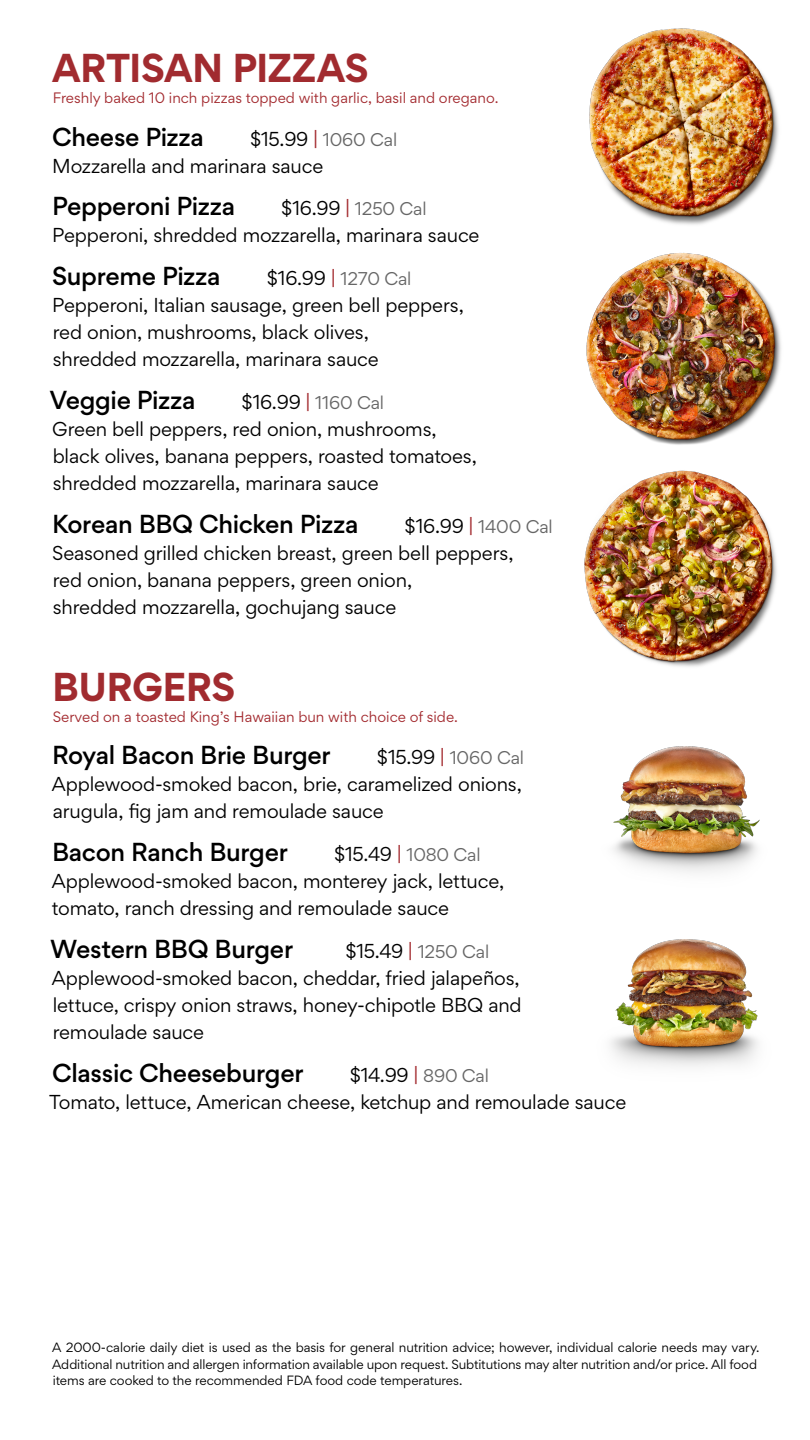
<style>
.page{position:relative;width:810px;height:1440px;background:#fff}
.page>*{position:absolute;margin:0;border:0;box-sizing:border-box;transform-origin:0 0}
.t1{font:700 36px "Gordita";letter-spacing:-.015em;color:#a12b2f}
.t2{font:500 23.25px "Gordita";letter-spacing:-.015em;color:#000}
.t3{font:18px/27px "Gordita";letter-spacing:-.01em;color:#000}
.t4{font:16.5px "Gordita";letter-spacing:-.01em;color:#666}
.t5{font:13.5px "Gordita";color:#a32a2f}
.t6{font:12px/16.5px "Gordita";letter-spacing:-.005em;color:#000}
.s1{font-size:18px;color:#000}
.s2{font-size:18px;color:#a32a2f}
.s3{color:#a32a2f}
.s4{font-size:16.5px;color:#666}
</style>
<div class="page">
<img style="left:610px;top:939px;width:148px;height:128px">
<img style="left:613px;top:747px;width:147px;height:126px">
<img style="left:589px;top:28px;width:190px;height:197px">
<img style="left:586px;top:252px;width:195px;height:193px">
<img style="left:584px;top:470px;width:193px;height:197px">
<h1 class="t1" style="left:52px;top:39px;width:318px">ARTISAN PIZZAS</h1>
<p class="t5" style="left:53px;top:88px;width:447px">Freshly baked 10 inch pizzas topped with garlic, basil and oregano.</p>
<p class="t2" style="left:52px;top:119px;width:153px">Cheese Pizza</p>
<p class="t4" style="left:250px;top:127px;width:149px"><span class="s1">$15.99</span> <span class="s2">|</span> 1060 Cal</p>
<p class="t3" style="left:52px;top:152px;width:273px">Mozzarella and marinara sauce</p>
<p class="t2" style="left:52px;top:189px;width:185px">Pepperoni Pizza</p>
<p class="t4" style="left:281px;top:197px;width:147px"><span class="s1">$16.99</span> <span class="s2">|</span> 1250 Cal</p>
<p class="t3" style="left:52px;top:221px;width:429px">Pepperoni, shredded mozzarella, marinara sauce</p>
<p class="t2" style="left:52px;top:259px;width:170px">Supreme Pizza</p>
<p class="t4" style="left:267px;top:267px;width:146px"><span class="s1">$16.99</span> <span class="s2">|</span> 1270 Cal</p>
<p class="t3" style="left:52px;top:291px;width:413px">Pepperoni, Italian sausage, green bell peppers, red onion, mushrooms, black olives,<br>shredded mozzarella, marinara sauce</p>
<p class="t2" style="left:50px;top:383px;width:147px">Veggie Pizza</p>
<p class="t4" style="left:242px;top:390px;width:144px"><span class="s1">$16.99</span> <span class="s2">|</span> 1160 Cal</p>
<p class="t3" style="left:52px;top:415px;width:426px">Green bell peppers, red onion, mushrooms, black olives, banana peppers, roasted tomatoes, shredded mozzarella, marinara sauce</p>
<p class="t2" style="left:52px;top:506px;width:308px">Korean BBQ Chicken Pizza</p>
<p class="t4" style="left:405px;top:514px;width:150px"><span class="s1">$16.99</span> <span class="s2">|</span> 1400 Cal</p>
<p class="t3" style="left:52px;top:539px;width:463px">Seasoned grilled chicken breast, green bell peppers, red onion, banana peppers, green onion,<br>shredded mozzarella, gochujang sauce</p>
<h1 class="t1" style="left:52px;top:658px;width:185px">BURGERS</h1>
<p class="t5" style="left:53px;top:706px;width:407px">Served on a toasted King’s Hawaiian bun with choice of side.</p>
<p class="t2" style="left:52px;top:738px;width:280px">Royal Bacon Brie Burger</p>
<p class="t4" style="left:377px;top:746px;width:149px"><span class="s1">$15.99</span> <span class="s2">|</span> 1060 Cal</p>
<p class="t3" style="left:52px;top:770px;width:471px">Applewood-smoked bacon, brie, caramelized onions, arugula, fig jam and remoulade sauce</p>
<p class="t2" style="left:52px;top:835px;width:237px">Bacon Ranch Burger</p>
<p class="t4" style="left:334px;top:843px;width:148px"><span class="s1">$15.49</span> <span class="s2">|</span> 1080 Cal</p>
<p class="t3" style="left:52px;top:867px;width:454px">Applewood-smoked bacon, monterey jack, lettuce, tomato, ranch dressing and remoulade sauce</p>
<p class="t2" style="left:50px;top:932px;width:244px">Western BBQ Burger</p>
<p class="t4" style="left:345px;top:939px;width:145px"><span class="s1">$15.49</span> <span class="s2">|</span> 1250 Cal</p>
<p class="t3" style="left:52px;top:964px;width:471px;text-align:justify">Applewood-smoked bacon, cheddar, fried jalapeños, lettuce, crispy onion straws, honey-chipotle BBQ and remoulade sauce</p>
<p class="t2" style="left:52px;top:1055px;width:253px">Classic Cheeseburger</p>
<p class="t3" style="left:49px;top:1061px;width:579px;text-indent:301px">$14.99 <span class="s3">|</span> <span class="s4">890 Cal<br></span>Tomato, lettuce, American cheese, ketchup and remoulade sauce</p>
<p class="t6" style="left:52px;top:1339px;width:709px">A 2000-calorie daily diet is used as the basis for general nutrition advice; however, individual calorie needs may vary.<br>Additional nutrition and allergen information available upon request. Subtitutions may alter nutrition and/or price. All food items are cooked to the recommended FDA food code temperatures.</p>
</div>
